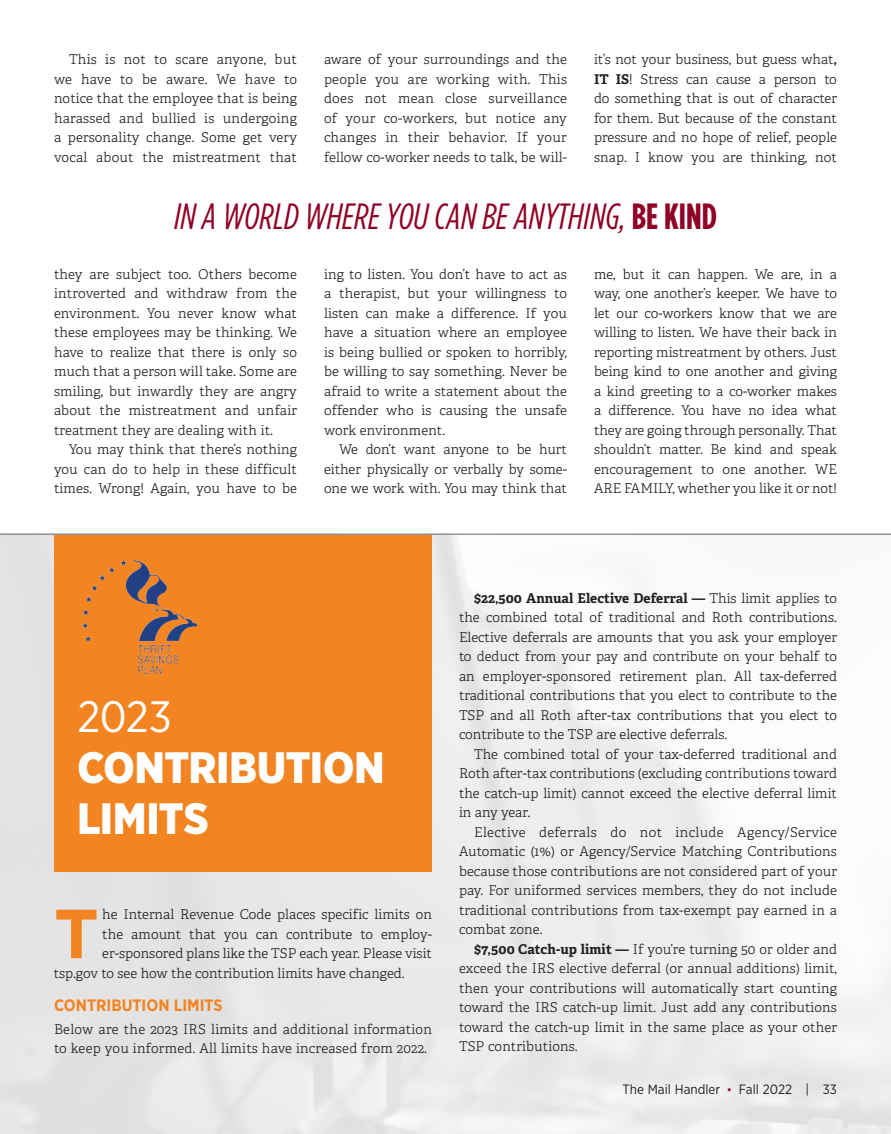
<style>
.page{position:relative;width:891px;height:1134px;background:#fff}
.page>*{position:absolute;margin:0;border:0;box-sizing:border-box;transform-origin:0 0}
.Body_Adelle_Drop_Cap{font:700 69.15px "Gotham";color:#f28421}
.Report_Subhead{font:900 43.95px/51px "Gotham Narrow";color:#fff}
.Pull_Quote{font:italic 36.45px "Gotham Condensed";color:#900126}
.Report_Subhead-2{font:700 16.5px "Gotham Narrow";color:#f28421}
.Body_Adelle_Indent{font:300 13.5px/19.5px "Adelle";letter-spacing:.005em;color:#231f20;text-align:justify}
.Body_Adelle_Drop_Cap-2{font:300 13.5px "Adelle";color:#231f20}
.t1{font:13.5px "Gotham Narrow";color:#231f20}
.s1{font-weight:700}
.s2{font-weight:700;font-style:normal}
.s3{font-weight:400}
.s4{font-size:12px;color:#900126}
</style>
<div class="page">
<img style="left:0;top:535px;width:891px;height:599px">
<div style="left:54px;top:535px;width:378px;height:336px;background:#f28421"></div>
<hr style="left:0;top:534px;width:891px;height:1px;background:#939598">
<img style="left:81px;top:559px;width:117px;height:116px">
<p class="Body_Adelle_Indent" style="left:54px;top:49px;width:245px;text-indent:15px">This is not to scare anyone, but we have to be aware. We have to notice that the employee that is being harassed and bullied is undergoing a personality change. Some get very vocal about the mistreatment that</p>
<p class="Body_Adelle_Indent" style="left:324px;top:49px;width:245px">aware of your surroundings and the people you are working with. This does not mean close surveillance of your co-workers, but notice any changes in their behavior. If your fellow co-worker needs to talk, be will-</p>
<p class="Body_Adelle_Indent" style="left:594px;top:49px;width:245px">it’s not your business, but guess what<span class="s1">, IT IS</span>! Stress can cause a person to do something that is out of character for them. But because of the constant pressure and no hope of relief, people snap. I know you are thinking, not</p>
<p class="Pull_Quote" style="left:174px;top:196px;width:544px">IN A WORLD WHERE YOU CAN BE ANYTHING, <span class="s2">BE KIND</span></p>
<p class="Body_Adelle_Indent" style="left:54px;top:264px;width:245px">they are subject too. Others become introverted and withdraw from the environment. You never know what these employees may be thinking. We have to realize that there is only so much that a person will take. Some are smiling, but inwardly they are angry about the mistreatment and unfair treatment they are dealing with it.</p>
<p class="Body_Adelle_Indent" style="left:54px;top:439px;width:245px;text-indent:15px">You may think that there’s nothing you can do to help in these difficult times. Wrong! Again, you have to be</p>
<p class="Body_Adelle_Indent" style="left:324px;top:264px;width:245px">ing to listen. You don’t have to act as a therapist, but your willingness to listen can make a difference. If you have a situation where an employee is being bullied or spoken to horribly, be willing to say something. Never be afraid to write a statement about the offender who is causing the unsafe work environment.</p>
<p class="Body_Adelle_Indent" style="left:324px;top:439px;width:244px;text-indent:15px">We don’t want anyone to be hurt either physically or verbally by some&shy;one we work with. You may think that</p>
<p class="Body_Adelle_Indent" style="left:594px;top:264px;width:245px">me, but it can happen. We are, in a way, one another’s keeper. We have to let our co-workers know that we are willing to listen. We have their back in reporting mistreatment by others. Just being kind to one another and giving a kind greeting to a co-worker makes a difference. You have no idea what they are going through personally. That shouldn’t matter. Be kind and speak encouragement to one another. WE ARE FAMILY, whether you like it or not!</p>
<p class="Report_Subhead" style="left:77px;top:691px;width:309px"><span class="s3">2023<br></span>CONTRIBUTION<br>LIMITS</p>
<p class="Body_Adelle_Drop_Cap" style="left:54px;top:888px;width:46px">T</p>
<p class="Body_Adelle_Drop_Cap-2" style="left:102px;top:905px;width:331px">he Internal Revenue Code places specific limits on</p>
<p class="Body_Adelle_Drop_Cap-2" style="left:102px;top:924px;width:331px">the amount that you can contribute to employ-</p>
<p class="Body_Adelle_Drop_Cap-2" style="left:102px;top:944px;width:331px">er-sponsored plans like the TSP each year. Please visit</p>
<p class="Body_Adelle_Drop_Cap-2" style="left:54px;top:963px;width:352px">tsp.gov to see how the contribution limits have changed.</p>
<p class="Report_Subhead-2" style="left:54px;top:994px;width:170px">CONTRIBUTION LIMITS</p>
<p class="Body_Adelle_Indent" style="left:54px;top:1019px;width:380px">Below are the 2023 IRS limits and additional information to keep you informed. All limits have increased from 2022.</p>
<p class="Body_Adelle_Indent" style="left:459px;top:588px;width:380px;text-indent:15px"><span class="s1">$22,500 Annual Elective Deferral —</span> This limit applies to the combined total of traditional and Roth contributions.<br>Elective deferrals are amounts that you ask your employer to deduct from your pay and contribute on your behalf to an employer-sponsored retirement plan. All tax-deferred traditional contributions that you elect to contribute to the TSP and all Roth after-tax contributions that you elect to contribute to the TSP are elective deferrals.</p>
<p class="Body_Adelle_Indent" style="left:459px;top:744px;width:380px;text-indent:15px">The combined total of your tax-deferred traditional and Roth after-tax contributions (excluding contributions toward the catch-up limit) cannot exceed the elective deferral limit in any year.</p>
<p class="Body_Adelle_Indent" style="left:459px;top:822px;width:380px;text-indent:15px">Elective deferrals do not include Agency/Service Automatic (1%) or Agency/Service Matching Contributions because those contributions are not considered part of your pay. For uniformed services members, they do not include traditional contributions from tax-exempt pay earned in a combat zone.</p>
<p class="Body_Adelle_Indent" style="left:459px;top:939px;width:380px;text-indent:15px"><span class="s1">$7,500 Catch-up limit —</span> If you’re turning 50 or older and exceed the IRS elective deferral (or annual additions) limit, then your contributions will automatically start counting toward the IRS catch-up limit. Just add any contributions toward the catch-up limit in the same place as your other TSP contributions.</p>
<p class="t1" style="left:623px;top:1081px;width:216px">The Mail Handler <span class="s4">•</span> Fall 2022 | 33</p>
</div>
